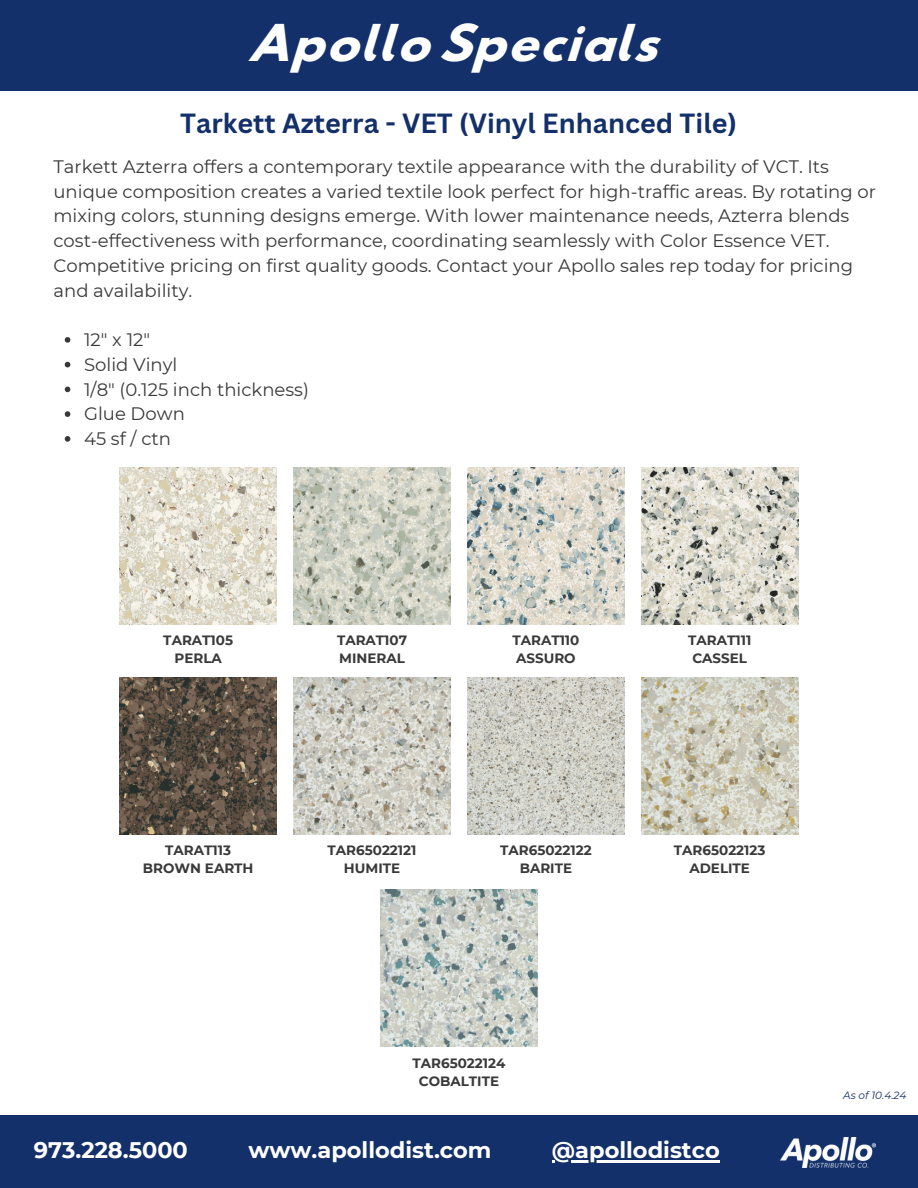
<style>
.page{position:relative;width:918px;height:1188px;background:#fff}
.page>*{position:absolute;margin:0;border:0;box-sizing:border-box;transform-origin:0 0}
.t1{font:45px "Hussar Bd Ext Obl Three";color:#fff}
.t2{font:700 27px "Canva Sans";color:#13306a}
.t3{font:700 22.5px "Montserrat";color:#fff}
.t4{font:18px/24.8px "Montserrat";color:#393939}
.t5{font:700 13.5px/18px "Montserrat";color:#393939;text-align:center}
.t6{font:italic 10.5px "Montserrat";color:#13306a}
</style>
<div class="page">
<div style="left:0;top:1116px;width:918px;height:72px;background:#13306a"></div>
<img style="left:781px;top:1138px;width:94px;height:29px">
<img style="left:467px;top:467px;width:158px;height:158px">
<div style="left:0;top:0;width:918px;height:91px;background:#13306a"></div>
<img style="left:120px;top:467px;width:157px;height:158px">
<img style="left:293px;top:467px;width:158px;height:158px">
<img style="left:641px;top:467px;width:157px;height:158px">
<img style="left:120px;top:677px;width:157px;height:158px">
<img style="left:293px;top:677px;width:158px;height:158px">
<img style="left:467px;top:677px;width:158px;height:158px">
<img style="left:641px;top:677px;width:157px;height:158px">
<hr style="left:552px;top:1160px;width:168px;height:3px;background:#fff">
<svg style="left:65px;top:337px;width:5px;height:6px"></svg>
<svg style="left:65px;top:362px;width:5px;height:5px"></svg>
<svg style="left:65px;top:387px;width:5px;height:5px"></svg>
<svg style="left:65px;top:411px;width:5px;height:6px"></svg>
<svg style="left:65px;top:436px;width:5px;height:6px"></svg>
<img style="left:380px;top:889px;width:158px;height:157px">
<h5 class="t1" style="left:247px;top:21px;width:412px">Apollo Specials</h5>
<h5 class="t2" style="left:180px;top:105px;width:558px">Tarkett Azterra - VET (Vinyl Enhanced Tile)</h5>
<h5 class="t4" style="left:54px;top:154px;width:824px">Tarkett Azterra offers a contemporary textile appearance with the durability of VCT. Its unique composition creates a varied textile look perfect for high-traffic areas. By rotating or mixing colors, stunning designs emerge. With lower maintenance needs, Azterra blends cost-effectiveness with performance, coordinating seamlessly with Color Essence VET.<br>Competitive pricing on first quality goods. Contact your Apollo sales rep today for pricing and availability.</h5>
<h5 class="t4" style="left:84px;top:327px;width:67px">12" x 12"</h5>
<p class="t4" style="left:84px;top:352px;width:95px">Solid Vinyl</p>
<p class="t4" style="left:84px;top:377px;width:226px">1/8" (0.125 inch thickness)</p>
<p class="t4" style="left:84px;top:401px;width:102px">Glue Down</p>
<p class="t4" style="left:84px;top:426px;width:88px">45 sf / ctn</p>
<h5 class="t5" style="left:163px;top:632px;width:71px">TARAT105<br>PERLA</h5>
<h5 class="t5" style="left:337px;top:632px;width:72px;text-align:left">TARAT107<br>MINERAL</h5>
<p class="t5" style="left:688px;top:632px;width:65px">TARAT111<br>CASSEL</p>
<h5 class="t5" style="left:512px;top:632px;width:69px;text-align:left">TARAT110<br>ASSURO</h5>
<h5 class="t5" style="left:143px;top:842px;width:112px">TARAT113<br>BROWN EARTH</h5>
<p class="t5" style="left:328px;top:842px;width:90px">TAR65022121<br>HUMITE</p>
<h3 class="t5" style="left:500px;top:842px;width:93px">TAR65022122<br>BARITE</h3>
<h3 class="t5" style="left:674px;top:842px;width:93px">TAR65022123<br>ADELITE</h3>
<p class="t5" style="left:413px;top:1054px;width:94px">TAR65022124<br>COBALTITE</p>
<p class="t3" style="left:34px;top:1136px;width:156px">973.228.5000</p>
<p class="t3" style="left:248px;top:1136px;width:245px">www.apollodist.com</p>
<p class="t3" style="left:552px;top:1136px;width:169px">@apollodistco</p>
<h5 class="t6" style="left:843px;top:1089px;width:65px">As of 10.4.24</h5>
</div>
